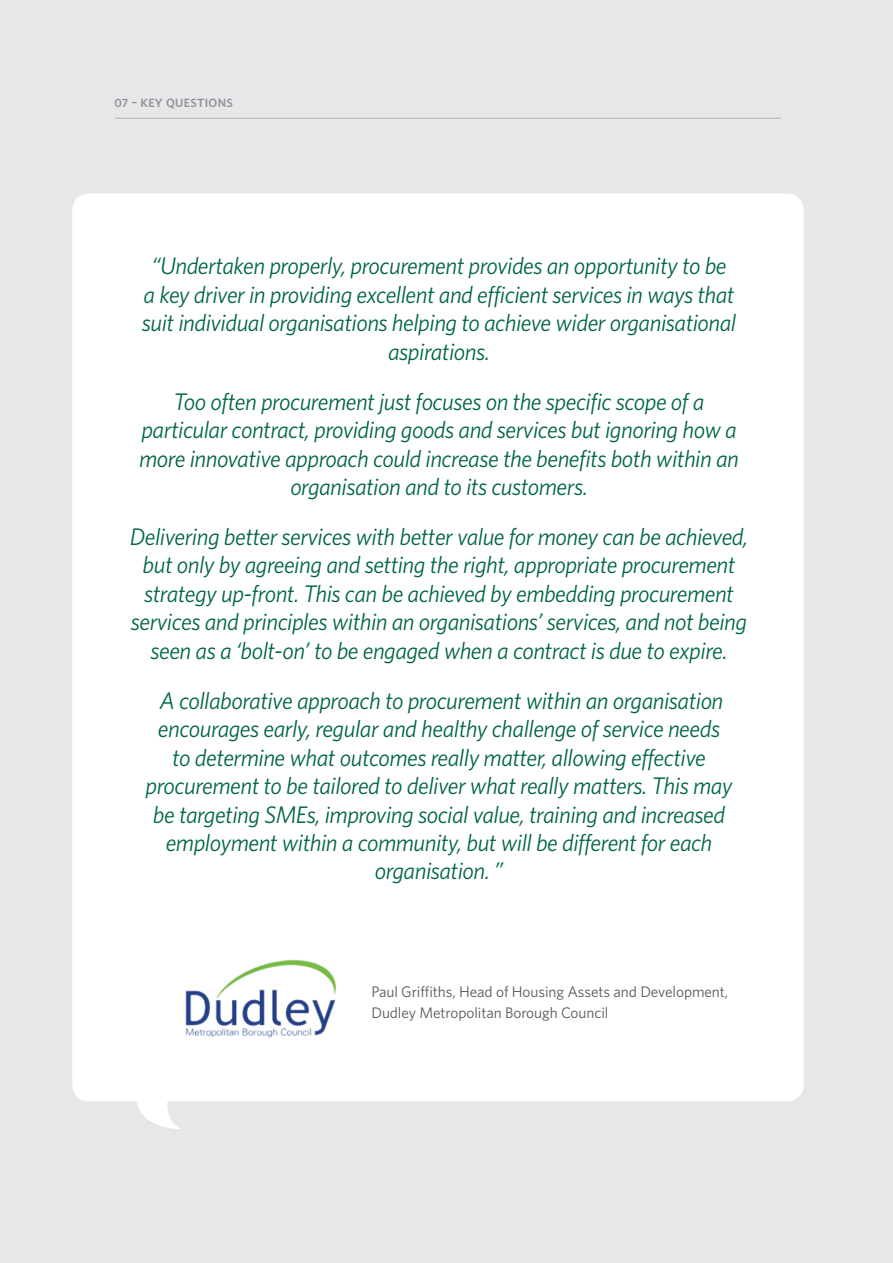
<style>
.page{position:relative;width:893px;height:1263px;background:#e6e7e9}
.page>*{position:absolute;margin:0;border:0;box-sizing:border-box;transform-origin:0 0}
.t1{font:italic 24px/28.5px "Whitney";letter-spacing:-.02em;color:#064;text-align:center}
.t2{font:15.3px/21px "Whitney";letter-spacing:-.005em;color:#57585a}
.t3{font:600 12px "Whitney";letter-spacing:.03em;color:#939598}
</style>
<div class="page">
<div style="left:72px;top:193px;width:732px;height:908px;background:#fff;border-radius:17px"></div>
<svg style="left:136px;top:1101px;width:46px;height:28px"></svg>
<img style="left:185px;top:959px;width:151px;height:79px">
<hr style="left:115px;top:118px;width:666px;height:1px;background:#b2b3b7">
<p class="t3" style="left:114px;top:94px;width:120px">07 – KEY QUESTIONS</p>
<p class="t1" style="left:142px;top:251px;width:596px">“Undertaken properly, procurement provides an opportunity to be<br>a key driver in providing excellent and efficient services in ways that suit individual organisations helping to achieve wider organisational aspirations.</p>
<p class="t1" style="left:139px;top:386px;width:601px">Too often procurement just focuses on the specific scope of a particular contract, providing goods and services but ignoring how a more innovative approach could increase the benefits both within an organisation and to its customers.</p>
<p class="t1" style="left:130px;top:522px;width:620px">Delivering better services with better value for money can be achieved, but only by agreeing and setting the right, appropriate procurement strategy up-front. This can be achieved by embedding procurement services and principles within an organisations’ services, and not being seen as a ‘bolt-on’ to be engaged when a contract is due to expire.</p>
<p class="t1" style="left:146px;top:685px;width:588px">A collaborative approach to procurement within an organisation encourages early, regular and healthy challenge of service needs<br>to determine what outcomes really matter, allowing effective procurement to be tailored to deliver what really matters. This may be targeting SMEs, improving social value, training and increased employment within a community, but will be different for each organisation. ”</p>
<p class="t2" style="left:371px;top:981px;width:358px">Paul Griffiths, Head of Housing Assets and Development,<br>Dudley Metropolitan Borough Council</p>
</div>
